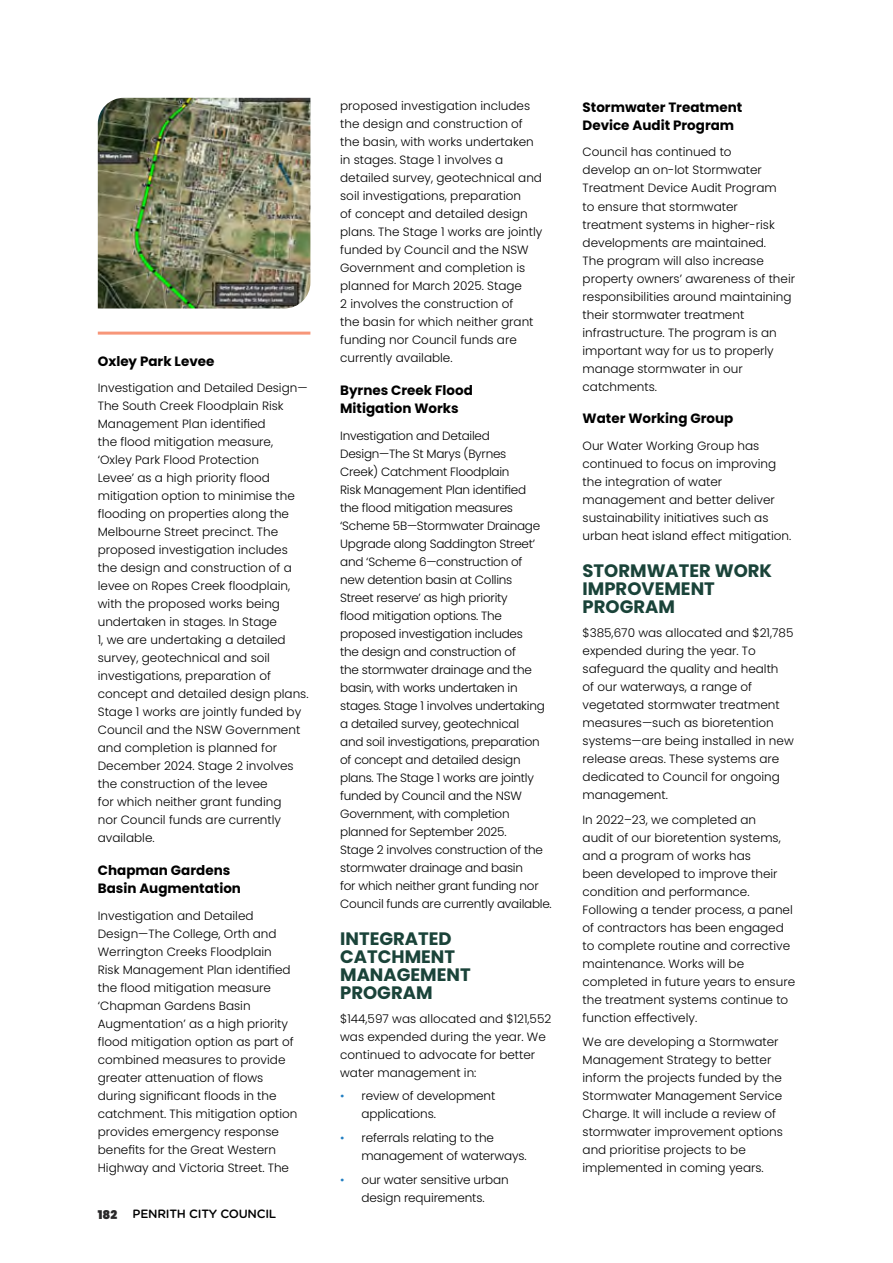
<style>
.page{position:relative;width:893px;height:1263px;background:#fff}
.page>*{position:absolute;margin:0;border:0;box-sizing:border-box;transform-origin:0 0}
.t1{font:700 18px/18px "Poppins";color:#1a4339}
.t2{font:700 13.5px/18px "Poppins";color:#000}
.t3{font:300 12px/18px "Poppins";color:#000}
.t4{font:300 12px/18px "Poppins";letter-spacing:-.02em;color:#000}
.t5{font:500 12px "Gotham Rounded";letter-spacing:-.02em;color:#000}
.t6{font:900 12px "Poppins";color:#292829}
.s1{color:#217ec2}
</style>
<div class="page">
<img style="left:98px;top:98px;width:212px;height:210px">
<hr style="left:98px;top:332px;width:212px;height:3px;background:#f79679">
<p class="t2" style="left:98px;top:352px;width:118px">Oxley Park Levee</p>
<p class="t3" style="left:98px;top:379px;width:212px">Investigation and Detailed Design—<br>The South Creek Floodplain Risk<br>Management Plan identified<br>the flood mitigation measure, ‘Oxley Park Flood Protection<br>Levee’ as a high priority flood mitigation option to minimise the flooding on properties along the<br>Melbourne Street precinct. The proposed investigation includes the design and construction of a levee on Ropes Creek floodplain, with the proposed works being undertaken in stages. In Stage<br>1, we are undertaking a detailed survey, geotechnical and soil investigations, preparation of concept and detailed design plans.<br>Stage 1 works are jointly funded by<br>Council and the NSW Government and completion is planned for<br>December 2024. Stage 2 involves the construction of the levee<br>for which neither grant funding<br>nor Council funds are currently available.</p>
<p class="t2" style="left:98px;top:861px;width:145px">Chapman Gardens<br>Basin Augmentation</p>
<p class="t3" style="left:98px;top:906px;width:201px">Investigation and Detailed<br>Design—The College, Orth and<br>Werrington Creeks Floodplain<br>Risk Management Plan identified the flood mitigation measure ‘Chapman Gardens Basin<br>Augmentation’ as a high priority flood mitigation option as part of combined measures to provide greater attenuation of flows during significant floods in the catchment. This mitigation option provides emergency response benefits for the Great Western<br>Highway and Victoria Street. The</p>
<p class="t6" style="left:98px;top:1207px;width:21px">182</p>
<p class="t5" style="left:133px;top:1205px;width:145px">PENRITH CITY COUNCIL</p>
<p class="t3" style="left:340px;top:97px;width:204px">proposed investigation includes the design and construction of the basin, with works undertaken in stages. Stage 1 involves a detailed survey, geotechnical and soil investigations, preparation<br>of concept and detailed design plans. The Stage 1 works are jointly funded by Council and the NSW<br>Government and completion is planned for March 2025. Stage<br>2 involves the construction of<br>the basin for which neither grant funding nor Council funds are currently available.</p>
<p class="t2" style="left:340px;top:382px;width:134px">Byrnes Creek Flood<br>Mitigation Works</p>
<p class="t4" style="left:340px;top:427px;width:213px">Investigation and Detailed<br>Design—The St Marys (Byrnes<br>Creek) Catchment Floodplain<br>Risk Management Plan identified<br>the flood mitigation measures ‘Scheme 5B—Stormwater Drainage<br>Upgrade along Saddington Street’ and ‘Scheme 6—construction of<br>new detention basin at Collins<br>Street reserve’ as high priority<br>flood mitigation options. The proposed investigation includes<br>the design and construction of<br>the stormwater drainage and the basin, with works undertaken in stages. Stage 1 involves undertaking a detailed survey, geotechnical<br>and soil investigations, preparation of concept and detailed design plans. The Stage 1 works are jointly funded by Council and the NSW<br>Government, with completion planned for September 2025.<br>Stage 2 involves construction of the stormwater drainage and basin<br>for which neither grant funding nor<br>Council funds are currently available.</p>
<h1 class="t1" style="left:340px;top:930px;width:132px">INTEGRATED<br>CATCHMENT<br>MANAGEMENT<br>PROGRAM</h1>
<p class="t3" style="left:340px;top:1010px;width:213px">$144,597 was allocated and $121,552 was expended during the year. We continued to advocate for better water management in:</p>
<p class="t3" style="left:361px;top:1086px;width:135px;text-indent:-21px"><span class="s1">•</span> review of development applications.</p>
<p class="t3" style="left:361px;top:1129px;width:167px;text-indent:-21px"><span class="s1">•</span> referrals relating to the management of waterways.</p>
<p class="t3" style="left:340px;top:1171px;width:170px;text-align:center"><span class="s1">•</span> our water sensitive urban design requirements.</p>
<p class="t2" style="left:583px;top:98px;width:161px">Stormwater Treatment<br>Device Audit Program</p>
<p class="t3" style="left:583px;top:143px;width:214px">Council has continued to<br>develop an on-lot Stormwater<br>Treatment Device Audit Program<br>to ensure that stormwater treatment systems in higher-risk developments are maintained.<br>The program will also increase property owners’ awareness of their responsibilities around maintaining their stormwater treatment infrastructure. The program is an important way for us to properly manage stormwater in our catchments.</p>
<p class="t2" style="left:583px;top:410px;width:152px">Water Working Group</p>
<p class="t3" style="left:583px;top:437px;width:210px">Our Water Working Group has continued to focus on improving the integration of water management and better deliver sustainability initiatives such as urban heat island effect mitigation.</p>
<h1 class="t1" style="left:583px;top:562px;width:191px">STORMWATER WORK<br>IMPROVEMENT<br>PROGRAM</h1>
<p class="t3" style="left:583px;top:624px;width:213px">$385,670 was allocated and $21,785 expended during the year. To safeguard the quality and health<br>of our waterways, a range of vegetated stormwater treatment measures—such as bioretention systems—are being installed in new release areas. These systems are dedicated to Council for ongoing management.</p>
<p class="t3" style="left:583px;top:811px;width:214px">In 2022–23, we completed an<br>audit of our bioretention systems, and a program of works has<br>been developed to improve their condition and performance.<br>Following a tender process, a panel of contractors has been engaged to complete routine and corrective maintenance. Works will be completed in future years to ensure the treatment systems continue to function effectively.</p>
<p class="t3" style="left:583px;top:1033px;width:202px">We are developing a Stormwater<br>Management Strategy to better inform the projects funded by the<br>Stormwater Management Service<br>Charge. It will include a review of stormwater improvement options and prioritise projects to be implemented in coming years.</p>
</div>
